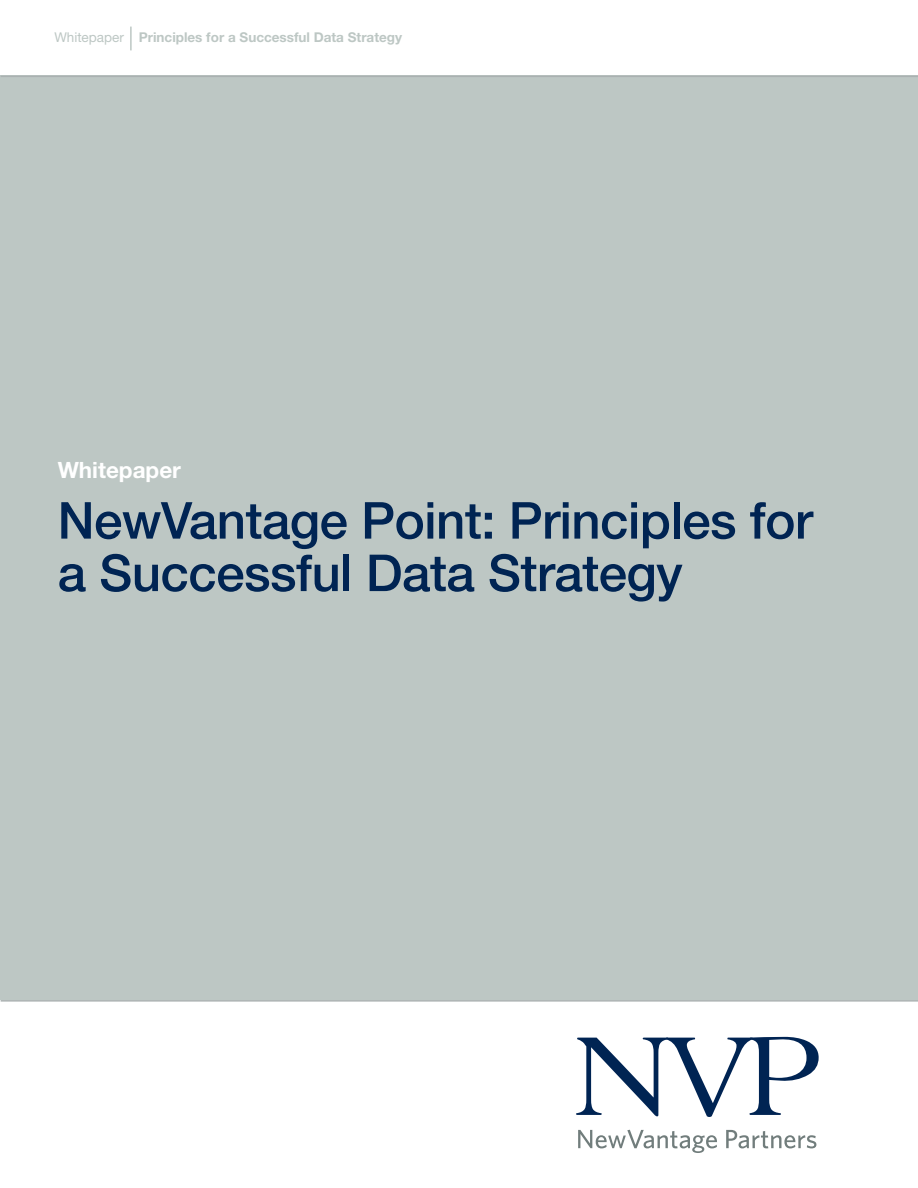
<style>
.page{position:relative;width:918px;height:1188px;background:#fff}
.page>*{position:absolute;margin:0;border:0;box-sizing:border-box;transform-origin:0 0}
.t1{font:500 51px/52.5px "Helvetica Neue LT Std";letter-spacing:-.01em;color:#002453}
.t2{font:700 22.5px "Helvetica Neue LT Pro";color:#fff}
.t3{font:700 13.5px "Helvetica Neue LT Pro";color:#bdc7c4}
.s1{font-weight:400}
</style>
<div class="page">
<div style="left:0;top:76px;width:918px;height:924px;background:#bdc7c4"></div>
<hr style="left:130px;top:27px;width:2px;height:23px;background:#bdc7c4">
<hr style="left:1px;top:1000px;width:917px;height:2px;background:#aab1b1">
<hr style="left:1px;top:76px;width:917px;height:1px;background:#aab1b1">
<svg style="left:578px;top:1130px;width:139px;height:23px"></svg>
<svg style="left:726px;top:1130px;width:90px;height:18px"></svg>
<svg style="left:576px;top:1037px;width:243px;height:80px"></svg>
<p class="t3" style="left:54px;top:29px;width:349px"><span class="s1">Whitepaper</span> Principles for a Successful Data Strategy</p>
<p class="t2" style="left:58px;top:456px;width:125px">Whitepaper</p>
<p class="t1" style="left:58px;top:494px;width:757px">NewVantage Point: Principles for a Successful Data Strategy</p>
</div>
